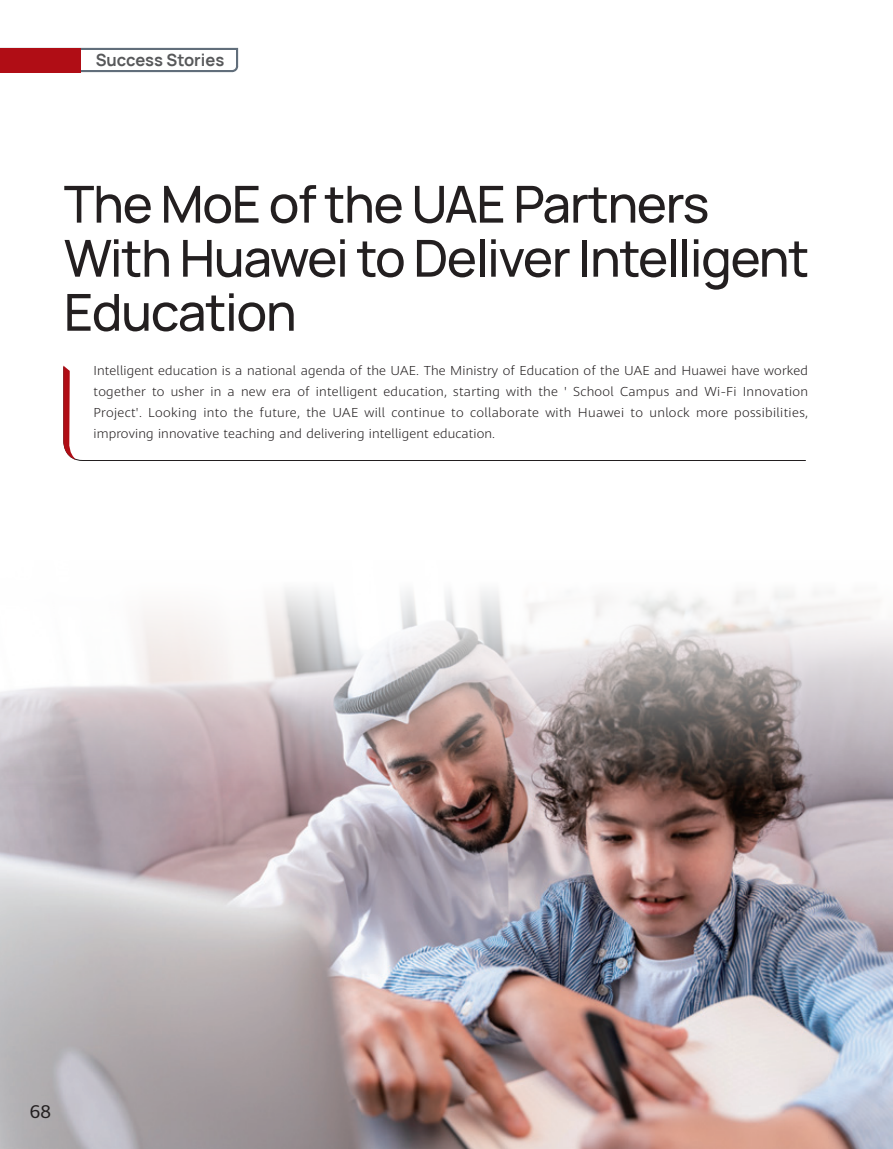
<style>
.page{position:relative;width:893px;height:1149px;background:#fff}
.page>*{position:absolute;margin:0;border:0;box-sizing:border-box;transform-origin:0 0}
.t1{font:500 51px/54px "Manrope";letter-spacing:-.025em;color:#231f20}
.t2{font:18px "Huawei Sans";color:#231f20;scale:1.05 1}
.t3{font:700 16.5px "Manrope";color:#57585a}
.t4{font:300 12.75px/20.9px "Huawei Sans";letter-spacing:.01em;color:#231f20;text-align:justify;scale:1.05 1}
</style>
<div class="page">
<img style="left:0;top:589px;width:893px;height:559px">
<svg style="left:63px;top:365px;width:13px;height:94px"></svg>
<svg style="left:0;top:47px;width:239px;height:26px"></svg>
<div style="left:0;top:48px;width:80px;height:24px;background:#b00d15"></div>
<p class="t3" style="left:96px;top:49px;width:130px">Success Stories</p>
<h1 class="t1" style="left:64px;top:177px;width:747px">The MoE of the UAE Partners<br>With Huawei to Deliver Intelligent<br>Education</h1>
<p class="t4" style="left:94px;top:360px;width:682px">Intelligent education is a national agenda of the UAE. The Ministry of Education of the UAE and Huawei have worked together to usher in a new era of intelligent education, starting with the ' School Campus and Wi-Fi Innovation Project'. Looking into the future, the UAE will continue to collaborate with Huawei to unlock more possibilities, improving innovative teaching and delivering intelligent education.</p>
<h2 class="t2" style="left:30px;top:1098px;width:22px">68</h2>
</div>
